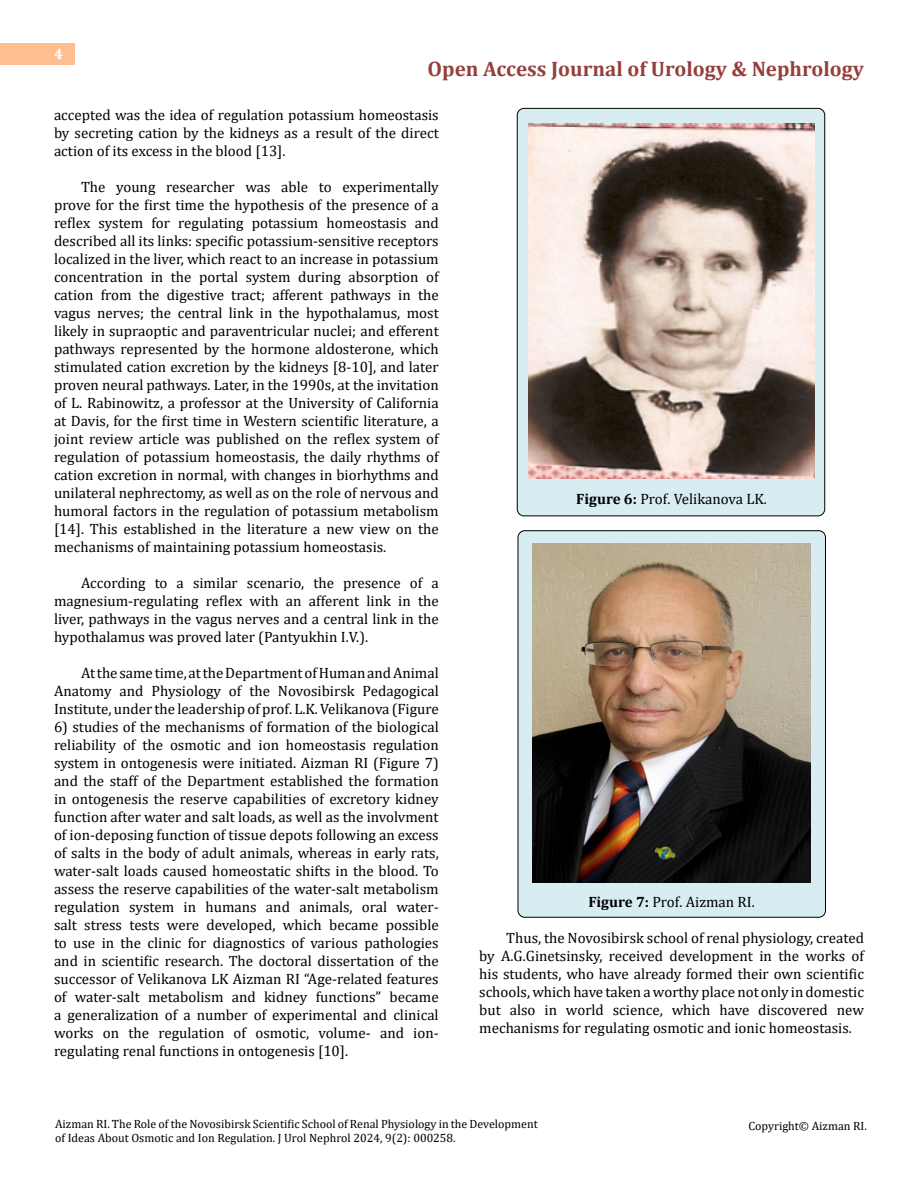
<style>
.page{position:relative;width:918px;height:1188px;background:#fff}
.page>*{position:absolute;margin:0;border:0;box-sizing:border-box;transform-origin:0 0}
.t1{font:700 21px "Cambria";color:#953f3c}
.t2{font:15px/18px "Cambria";color:#000;text-align:justify}
.t3{font:700 15px "Cambria";color:#fff}
.t4{font:12px/14.4px "Cambria";color:#000}
.s1{font-weight:700}
</style>
<div class="page">
<div style="left:0;top:43px;width:75px;height:21px;background:#ffbf91"></div>
<div style="left:517px;top:108px;width:308px;height:408px;background:#d8edf2;border-radius:7px"></div>
<div style="left:517px;top:108px;width:308px;height:408px;border:1px solid #000;border-radius:7px"></div>
<div style="left:518px;top:531px;width:307px;height:386px;background:#d8edf2;border-radius:7px"></div>
<div style="left:518px;top:530px;width:308px;height:388px;border:1px solid #000;border-radius:7px"></div>
<img style="left:529px;top:124px;width:285px;height:354px">
<img style="left:533px;top:544px;width:277px;height:338px">
<p class="t3" style="left:54px;top:44px;width:10px">4</p>
<h1 class="t1" style="left:428px;top:54px;width:438px">Open Access Journal of Urology &amp; Nephrology</h1>
<p class="t2" style="left:54px;top:105px;width:386px">accepted was the idea of regulation potassium homeostasis by secreting cation by the kidneys as a result of the direct action of its excess in the blood [13].</p>
<p class="t2" style="left:54px;top:177px;width:386px;text-indent:27px">The young researcher was able to experimentally prove for the first time the hypothesis of the presence of a reflex system for regulating potassium homeostasis and described all its links: specific potassium-sensitive receptors localized in the liver, which react to an increase in potassium concentration in the portal system during absorption of cation from the digestive tract; afferent pathways in the vagus nerves; the central link in the hypothalamus, most likely in supraoptic and paraventricular nuclei; and efferent pathways represented by the hormone aldosterone, which stimulated cation excretion by the kidneys [8-10], and later proven neural pathways. Later, in the 1990s, at the invitation of L. Rabinowitz, a professor at the University of California at Davis, for the first time in Western scientific literature, a joint review article was published on the reflex system of regulation of potassium homeostasis, the daily rhythms of cation excretion in normal, with changes in biorhythms and unilateral nephrectomy, as well as on the role of nervous and humoral factors in the regulation of potassium metabolism [14]. This established in the literature a new view on the mechanisms of maintaining potassium homeostasis.</p>
<p class="t2" style="left:54px;top:573px;width:386px;text-indent:27px">According to a similar scenario, the presence of a magnesium-regulating reflex with an afferent link in the liver, pathways in the vagus nerves and a central link in the hypothalamus was proved later (Pantyukhin I.V.).</p>
<p class="t2" style="left:54px;top:663px;width:386px;text-indent:27px">At the same time, at the Department of Human and Animal Anatomy and Physiology of the Novosibirsk Pedagogical Institute, under the leadership of prof. L.K. Velikanova (Figure</p>
<p class="t2" style="left:54px;top:717px;width:386px">6) studies of the mechanisms of formation of the biological reliability of the osmotic and ion homeostasis regulation system in ontogenesis were initiated. Aizman RI (Figure 7) and the staff of the Department established the formation in ontogenesis the reserve capabilities of excretory kidney function after water and salt loads, as well as the involvment of ion-deposing function of tissue depots following an excess of salts in the body of adult animals, whereas in early rats, water-salt loads caused homeostatic shifts in the blood. To assess the reserve capabilities of the water-salt metabolism regulation system in humans and animals, oral water&shy;salt stress tests were developed, which became possible to use in the clinic for diagnostics of various pathologies and in scientific research. The doctoral dissertation of the successor of Velikanova LK Aizman RI “Age-related features of water-salt metabolism and kidney functions” became a generalization of a number of experimental and clinical works on the regulation of osmotic, volume- and ion&shy;regulating renal functions in ontogenesis [10].</p>
<p class="t2" style="left:576px;top:490px;width:192px"><span class="s1">Figure 6:</span> Prof. Velikanova LK.</p>
<p class="t2" style="left:588px;top:893px;width:168px"><span class="s1">Figure 7:</span> Prof. Aizman RI.</p>
<p class="t2" style="left:479px;top:929px;width:386px;text-indent:27px">Thus, the Novosibirsk school of renal physiology, created by A.G.Ginetsinsky, received development in the works of his students, who have already formed their own scientific schools, which have taken a worthy place not only in domestic but also in world science, which have discovered new mechanisms for regulating osmotic and ionic homeostasis.</p>
<p class="t4" style="left:55px;top:1117px;width:484px">Aizman RI. The Role of the Novosibirsk Scientific School of Renal Physiology in the Development of Ideas About Osmotic and Ion Regulation. J Urol Nephrol 2024, 9(2): 000258.</p>
<p class="t4" style="left:748px;top:1118px;width:120px">Copyright© Aizman RI.</p>
</div>
